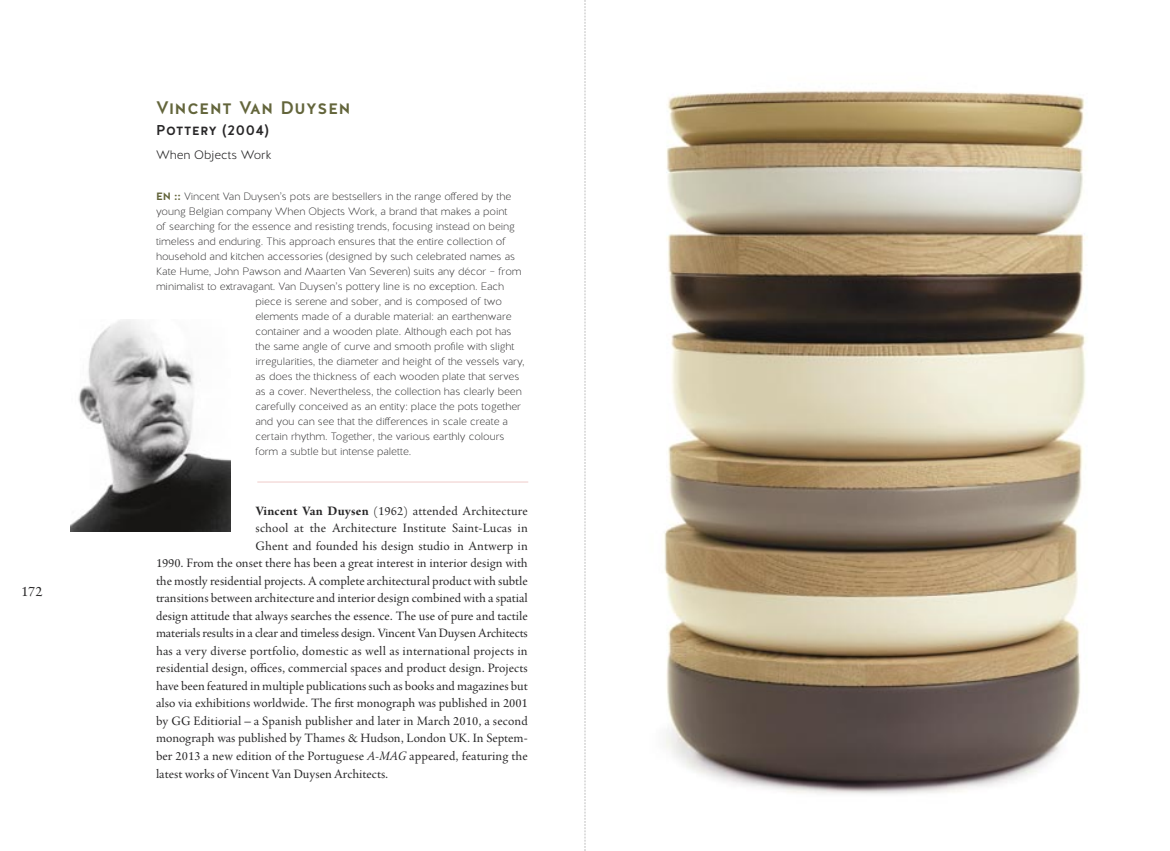
<style>
.page{position:relative;width:1170px;height:851px;background:#fff}
.page>*{position:absolute;margin:0;border:0;box-sizing:border-box;transform-origin:0 0}
.t1{font:18.12px "Halis GR S Medium";letter-spacing:.05em;color:#63653b}
.t2{font:15px "Agmena Pro";color:#272627}
.t3{font:14.25px "Halis GR S Medium";letter-spacing:.05em;color:#272627}
.t4{font:13.12px "Agmena Pro";letter-spacing:-.005em;color:#272627}
.t5{font:300 12.25px "Halis GR";color:#272627}
.t6{font:200 10.62px "Halis GR";letter-spacing:-.005em;color:#272627}
.s1{font-weight:700;color:#63653b}
.s2{font-weight:700}
.s3{font-style:italic}
</style>
<div class="page">
<img style="left:664px;top:90px;width:422px;height:704px">
<hr style="left:257px;top:481px;width:271px;height:1px;background:#efcbc9">
<svg style="left:584px;top:0;width:1px;height:850px"></svg>
<img style="left:71px;top:319px;width:159px;height:212px">
<p class="t2" style="left:21px;top:585px;width:23px">172</p>
<h1 class="t1" style="left:156px;top:97px;width:196px">Vincent Van Duysen</h1>
<p class="t3" style="left:156px;top:122px;width:114px">Pottery (2004)</p>
<p class="t5" style="left:156px;top:150px;width:117px">When Objects Work</p>
<p class="t6" style="left:156px;top:192px;width:357px"><span class="s1">EN ::</span> Vincent Van Duysen’s pots are bestsellers in the range offered by the</p>
<p class="t6" style="left:156px;top:207px;width:353px">young Belgian company When Objects Work, a brand that makes a point</p>
<p class="t6" style="left:156px;top:222px;width:360px">of searching for the essence and resisting trends, focusing instead on being</p>
<p class="t6" style="left:156px;top:237px;width:351px">timeless and enduring. This approach ensures that the entire collection of</p>
<p class="t6" style="left:156px;top:252px;width:360px">household and kitchen accessories (designed by such celebrated names as</p>
<p class="t6" style="left:156px;top:267px;width:367px">Kate Hume, John Pawson and Maarten Van Severen) suits any décor – from</p>
<p class="t6" style="left:156px;top:282px;width:350px">minimalist to extravagant. Van Duysen’s pottery line is no exception. Each</p>
<p class="t6" style="left:255px;top:297px;width:248px">piece is serene and sober, and is composed of two</p>
<p class="t6" style="left:255px;top:312px;width:258px">elements made of a durable material: an earthenware</p>
<p class="t6" style="left:255px;top:327px;width:257px">container and a wooden plate. Although each pot has</p>
<p class="t6" style="left:255px;top:342px;width:260px">the same angle of curve and smooth profile with slight</p>
<p class="t6" style="left:255px;top:357px;width:271px">irregularities, the diameter and height of the vessels vary,</p>
<p class="t6" style="left:255px;top:372px;width:265px">as does the thickness of each wooden plate that serves</p>
<p class="t6" style="left:255px;top:387px;width:268px">as a cover. Nevertheless, the collection has clearly been</p>
<p class="t6" style="left:255px;top:402px;width:267px">carefully conceived as an entity: place the pots together</p>
<p class="t6" style="left:255px;top:417px;width:254px">and you can see that the differences in scale create a</p>
<p class="t6" style="left:255px;top:432px;width:250px">certain rhythm. Together, the various earthly colours</p>
<p class="t6" style="left:255px;top:447px;width:157px">form a subtle but intense palette.</p>
<p class="t4" style="left:255px;top:505px;width:274px"><span class="s2">Vincent Van Duysen</span> (1962) attended Architecture</p>
<p class="t4" style="left:255px;top:523px;width:274px">school at the Architecture Institute Saint-Lucas in</p>
<p class="t4" style="left:255px;top:540px;width:274px">Ghent and founded his design studio in Antwerp in</p>
<p class="t4" style="left:156px;top:558px;width:373px">1990. From the onset there has been a great interest in interior design with</p>
<p class="t4" style="left:156px;top:575px;width:373px">the mostly residential projects. A complete architectural product with subtle</p>
<p class="t4" style="left:156px;top:593px;width:373px">transitions between architecture and interior design combined with a spatial</p>
<p class="t4" style="left:156px;top:610px;width:373px">design attitude that always searches the essence. The use of pure and tactile</p>
<p class="t4" style="left:156px;top:628px;width:373px">materials results in a clear and timeless design. Vincent Van Duysen Architects</p>
<p class="t4" style="left:156px;top:645px;width:373px">has a very diverse portfolio, domestic as well as international projects in</p>
<p class="t4" style="left:156px;top:663px;width:373px">residential design, offices, commercial spaces and product design. Projects</p>
<p class="t4" style="left:156px;top:680px;width:373px">have been featured in multiple publications such as books and magazines but</p>
<p class="t4" style="left:156px;top:698px;width:373px">also via exhibitions worldwide. The first monograph was published in 2001</p>
<p class="t4" style="left:156px;top:715px;width:373px">by GG Editiorial – a Spanish publisher and later in March 2010, a second</p>
<p class="t4" style="left:156px;top:733px;width:373px">monograph was published by Thames &amp; Hudson, London UK. In Septem-</p>
<p class="t4" style="left:156px;top:750px;width:373px">ber 2013 a new edition of the Portuguese <span class="s3">A-MAG</span> appeared, featuring the</p>
<p class="t4" style="left:156px;top:768px;width:234px">latest works of Vincent Van Duysen Architects.</p>
</div>
